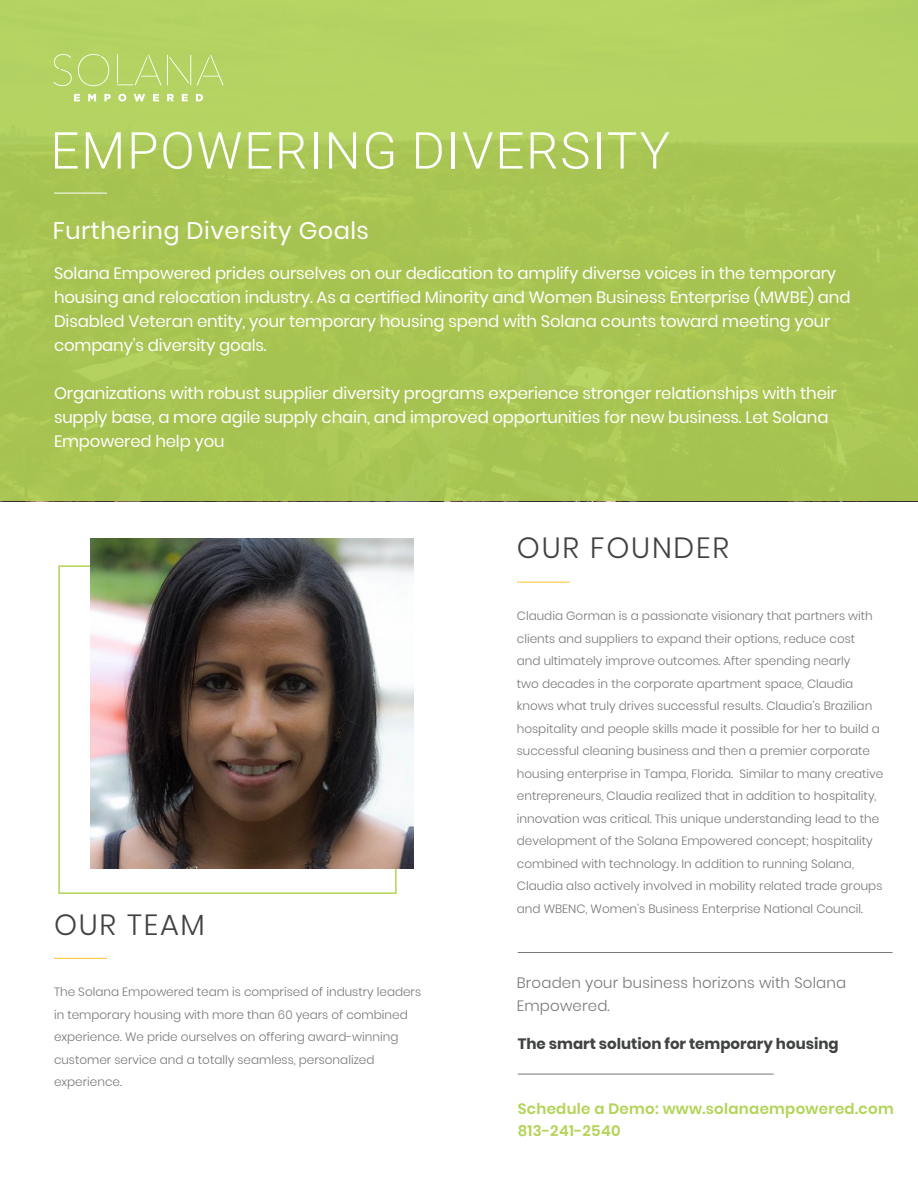
<style>
.page{position:relative;width:918px;height:1188px;background:#fff}
.page>*{position:absolute;margin:0;border:0;box-sizing:border-box;transform-origin:0 0}
.t1{font:300 51px "Roboto";letter-spacing:.035em;color:#fff}
.t2{font:300 29.25px "Poppins";letter-spacing:.06em;color:#414243}
.t3{font:24px "Poppins";letter-spacing:.02em;color:#fff}
.t4{font:16.5px/24px "Poppins";letter-spacing:-.01em;color:#fff}
.t5{font:600 15px "Poppins";letter-spacing:.02em;color:#b2d456}
.t6{font:300 15px/22.5px "Poppins";letter-spacing:.01em;color:#777}
.t7{font:700 15px "Poppins";color:#414243}
.t8{font:300 12px/22.5px "Poppins";color:#777}
</style>
<div class="page">
<div style="left:0;top:0;width:918px;height:501px;background:linear-gradient(to right,#acc958,#acc957)"></div>
<svg style="left:74px;top:94px;width:6px;height:7px"></svg>
<svg style="left:88px;top:94px;width:8px;height:7px"></svg>
<svg style="left:104px;top:94px;width:7px;height:7px"></svg>
<svg style="left:118px;top:94px;width:8px;height:8px"></svg>
<svg style="left:134px;top:94px;width:11px;height:7px"></svg>
<svg style="left:153px;top:94px;width:6px;height:7px"></svg>
<svg style="left:167px;top:94px;width:7px;height:7px"></svg>
<svg style="left:182px;top:94px;width:6px;height:7px"></svg>
<svg style="left:196px;top:94px;width:7px;height:7px"></svg>
<svg style="left:53px;top:54px;width:19px;height:32px"></svg>
<svg style="left:78px;top:54px;width:31px;height:32px"></svg>
<svg style="left:117px;top:55px;width:74px;height:30px;background:#b9d56f"></svg>
<svg style="left:197px;top:55px;width:27px;height:30px"></svg>
<hr style="left:518px;top:1074px;width:256px;height:1px;background:#777">
<hr style="left:518px;top:952px;width:374px;height:1px;background:#777">
<hr style="left:54px;top:193px;width:53px;height:1px;background:#fff">
<hr style="left:517px;top:582px;width:53px;height:1px;background:#fec128">
<hr style="left:54px;top:958px;width:53px;height:1px;background:#fec128">
<img style="left:90px;top:538px;width:323px;height:331px">
<p class="t1" style="left:50px;top:115px;width:621px">EMPOWERING DIVERSITY</p>
<p class="t3" style="left:53px;top:216px;width:318px">Furthering Diversity Goals</p>
<p class="t4" style="left:54px;top:261px;width:798px">Solana Empowered prides ourselves on our dedication to amplify diverse voices in the temporary housing and relocation industry. As a certified Minority and Women Business Enterprise (MWBE) and Disabled Veteran entity, your temporary housing spend with Solana counts toward meeting your company’s diversity goals.</p>
<p class="t4" style="left:54px;top:381px;width:784px">Organizations with robust supplier diversity programs experience stronger relationships with their supply base, a more agile supply chain, and improved opportunities for new business. Let Solana<br>Empowered help you</p>
<p class="t2" style="left:54px;top:907px;width:153px">OUR TEAM</p>
<p class="t8" style="left:54px;top:981px;width:369px">The Solana Empowered team is comprised of industry leaders in temporary housing with more than 60 years of combined experience. We pride ourselves on offering award-winning customer service and a totally seamless, personalized experience.</p>
<p class="t2" style="left:517px;top:531px;width:214px">OUR FOUNDER</p>
<p class="t8" style="left:517px;top:605px;width:368px">Claudia Gorman is a passionate visionary that partners with clients and suppliers to expand their options, reduce cost<br>and ultimately improve outcomes. After spending nearly<br>two decades in the corporate apartment space, Claudia knows what truly drives successful results. Claudia’s Brazilian hospitality and people skills made it possible for her to build a successful cleaning business and then a premier corporate housing enterprise in Tampa, Florida. Similar to many creative entrepreneurs, Claudia realized that in addition to hospitality, innovation was critical. This unique understanding lead to the development of the Solana Empowered concept; hospitality combined with technology. In addition to running Solana, Claudia also actively involved in mobility related trade groups and WBENC, Women’s Business Enterprise National Council.</p>
<p class="t6" style="left:517px;top:972px;width:331px">Broaden your business horizons with Solana<br>Empowered.</p>
<p class="t7" style="left:518px;top:1035px;width:323px">The smart solution for temporary housing</p>
<p class="t5" style="left:518px;top:1100px;width:377px">Schedule a Demo: www.solanaempowered.com</p>
<p class="t5" style="left:518px;top:1122px;width:104px">813-241-2540</p>
</div>
